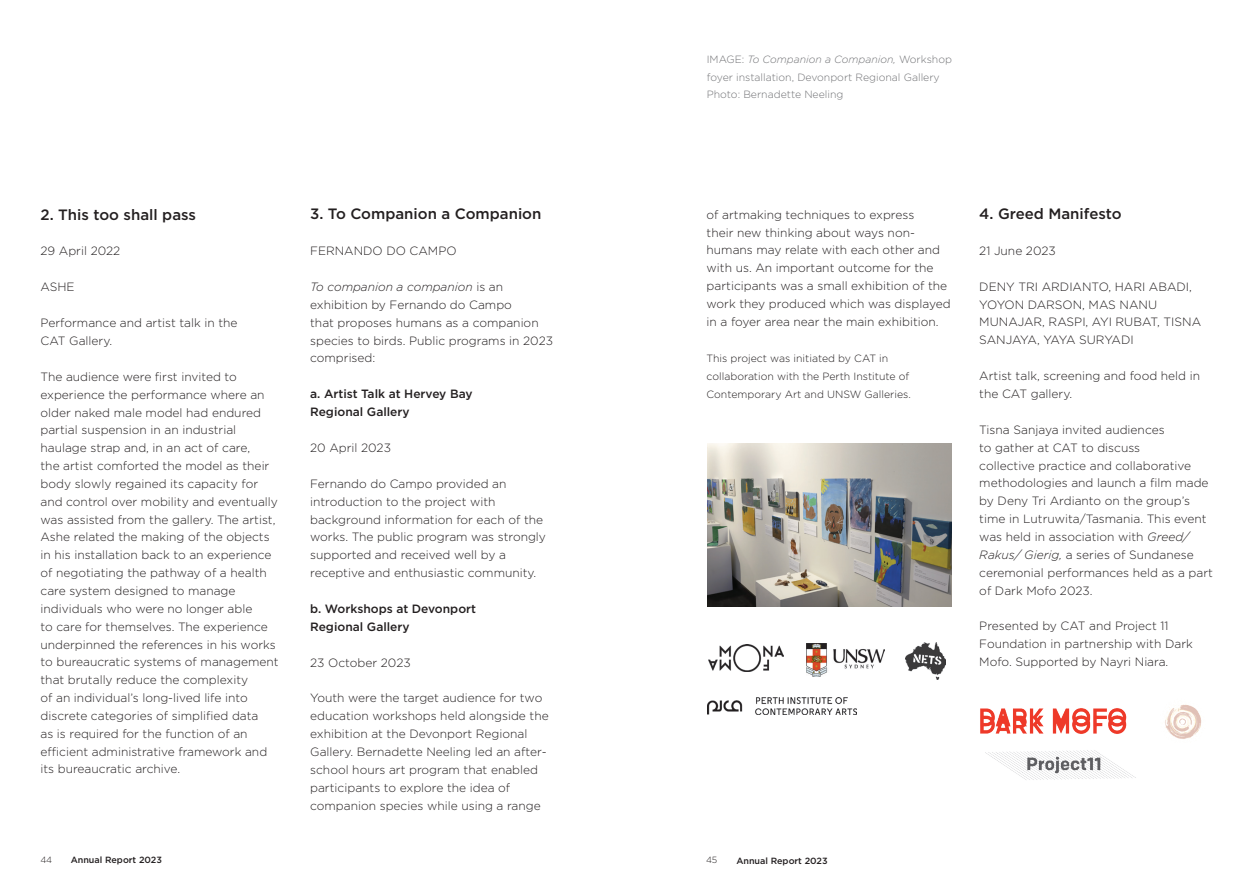
<style>
.page{position:relative;width:1259px;height:893px;background:#fff}
.page>*{position:absolute;margin:0;border:0;box-sizing:border-box;transform-origin:0 0}
.t1{font:500 15px "Gotham";color:#231f20}
.t2{font:300 12px/17.9px "Gotham";color:#231f20}
.t3{font:500 12px/17.9px "Gotham";color:#231f20}
.t4{font:300 10.5px/17.9px "Gotham";color:#717275}
.t5{font:300 10.5px/17.9px "Gotham";color:#231f20}
.t6{font:500 9px "Gotham";color:#231f20}
.t7{font:300 9px "Gotham";color:#231f20}
.s1{font-style:italic}
</style>
<div class="page">
<img style="left:707px;top:443px;width:244px;height:164px">
<img style="left:707px;top:697px;width:149px;height:17px">
<img style="left:806px;top:643px;width:78px;height:33px">
<img style="left:905px;top:643px;width:40px;height:37px">
<img style="left:709px;top:644px;width:74px;height:27px">
<img style="left:980px;top:708px;width:147px;height:26px">
<img style="left:986px;top:750px;width:150px;height:30px">
<img style="left:1165px;top:704px;width:37px;height:35px">
<p class="t4" style="left:706px;top:50px;width:247px">IMAGE: <span class="s1">To Companion a Companion,</span> Workshop foyer installation, Devonport Regional Gallery<br>Photo: Bernadette Neeling</p>
<p class="t1" style="left:40px;top:206px;width:157px">2. This too shall pass</p>
<p class="t2" style="left:40px;top:242px;width:81px">29 April 2022</p>
<p class="t2" style="left:40px;top:278px;width:36px">ASHE</p>
<p class="t2" style="left:40px;top:314px;width:198px">Performance and artist talk in the<br>CAT Gallery.</p>
<p class="t2" style="left:40px;top:367px;width:240px">The audience were first invited to experience the performance where an older naked male model had endured partial suspension in an industrial haulage strap and, in an act of care,<br>the artist comforted the model as their body slowly regained its capacity for and control over mobility and eventually was assisted from the gallery. The artist, Ashe related the making of the objects in his installation back to an experience of negotiating the pathway of a health care system designed to manage individuals who were no longer able<br>to care for themselves. The experience underpinned the references in his works to bureaucratic systems of management that brutally reduce the complexity<br>of an individual’s long-lived life into discrete categories of simplified data<br>as is required for the function of an efficient administrative framework and its bureaucratic archive.</p>
<p class="t1" style="left:310px;top:206px;width:233px">3. To Companion a Companion</p>
<p class="t2" style="left:310px;top:242px;width:148px">FERNANDO DO CAMPO</p>
<p class="t2" style="left:310px;top:278px;width:244px"><span class="s1">To companion a companion</span> is an exhibition by Fernando do Campo<br>that proposes humans as a companion species to birds. Public programs in 2023 comprised:</p>
<p class="t3" style="left:310px;top:385px;width:164px">a. Artist Talk at Hervey Bay<br>Regional Gallery</p>
<p class="t2" style="left:310px;top:439px;width:82px">20 April 2023</p>
<p class="t2" style="left:310px;top:474px;width:237px">Fernando do Campo provided an introduction to the project with background information for each of the works. The public program was strongly supported and received well by a receptive and enthusiastic community.</p>
<p class="t3" style="left:310px;top:599px;width:167px">b. Workshops at Devonport<br>Regional Gallery</p>
<p class="t2" style="left:310px;top:653px;width:102px">23 October 2023</p>
<p class="t2" style="left:310px;top:689px;width:240px">Youth were the target audience for two education workshops held alongside the exhibition at the Devonport Regional Gallery. Bernadette Neeling led an after&shy;school hours art program that enabled participants to explore the idea of companion species while using a range</p>
<p class="t2" style="left:706px;top:205px;width:246px">of artmaking techniques to express<br>their new thinking about ways non&shy;humans may relate with each other and with us. An important outcome for the participants was a small exhibition of the work they produced which was displayed in a foyer area near the main exhibition.</p>
<p class="t5" style="left:706px;top:349px;width:206px">This project was initiated by CAT in collaboration with the Perth Institute of<br>Contemporary Art and UNSW Galleries.</p>
<p class="t7" style="left:40px;top:855px;width:13px">44</p>
<p class="t6" style="left:71px;top:855px;width:93px">Annual Report 2023</p>
<p class="t7" style="left:706px;top:855px;width:13px">45</p>
<p class="t6" style="left:736px;top:855px;width:93px">Annual Report 2023</p>
<p class="t1" style="left:979px;top:205px;width:144px">4. Greed Manifesto</p>
<p class="t2" style="left:979px;top:242px;width:78px">21 June 2023</p>
<p class="t2" style="left:979px;top:277px;width:223px">DENY TRI ARDIANTO, HARI ABADI,<br>YOYON DARSON, MAS NANU<br>MUNAJAR, RASPI, AYI RUBAT, TISNA<br>SANJAYA, YAYA SURYADI</p>
<p class="t2" style="left:979px;top:367px;width:222px">Artist talk, screening and food held in the CAT gallery.</p>
<p class="t2" style="left:979px;top:420px;width:235px">Tisna Sanjaya invited audiences<br>to gather at CAT to discuss<br>collective practice and collaborative methodologies and launch a film made by Deny Tri Ardianto on the group’s time in Lutruwita/Tasmania. This event was held in association with <span class="s1">Greed/ Rakus/ Gierig,</span> a series of Sundanese ceremonial performances held as a part of Dark Mofo 2023.</p>
<p class="t2" style="left:979px;top:617px;width:215px">Presented by CAT and Project 11<br>Foundation in partnership with Dark<br>Mofo. Supported by Nayri Niara.</p>
</div>
